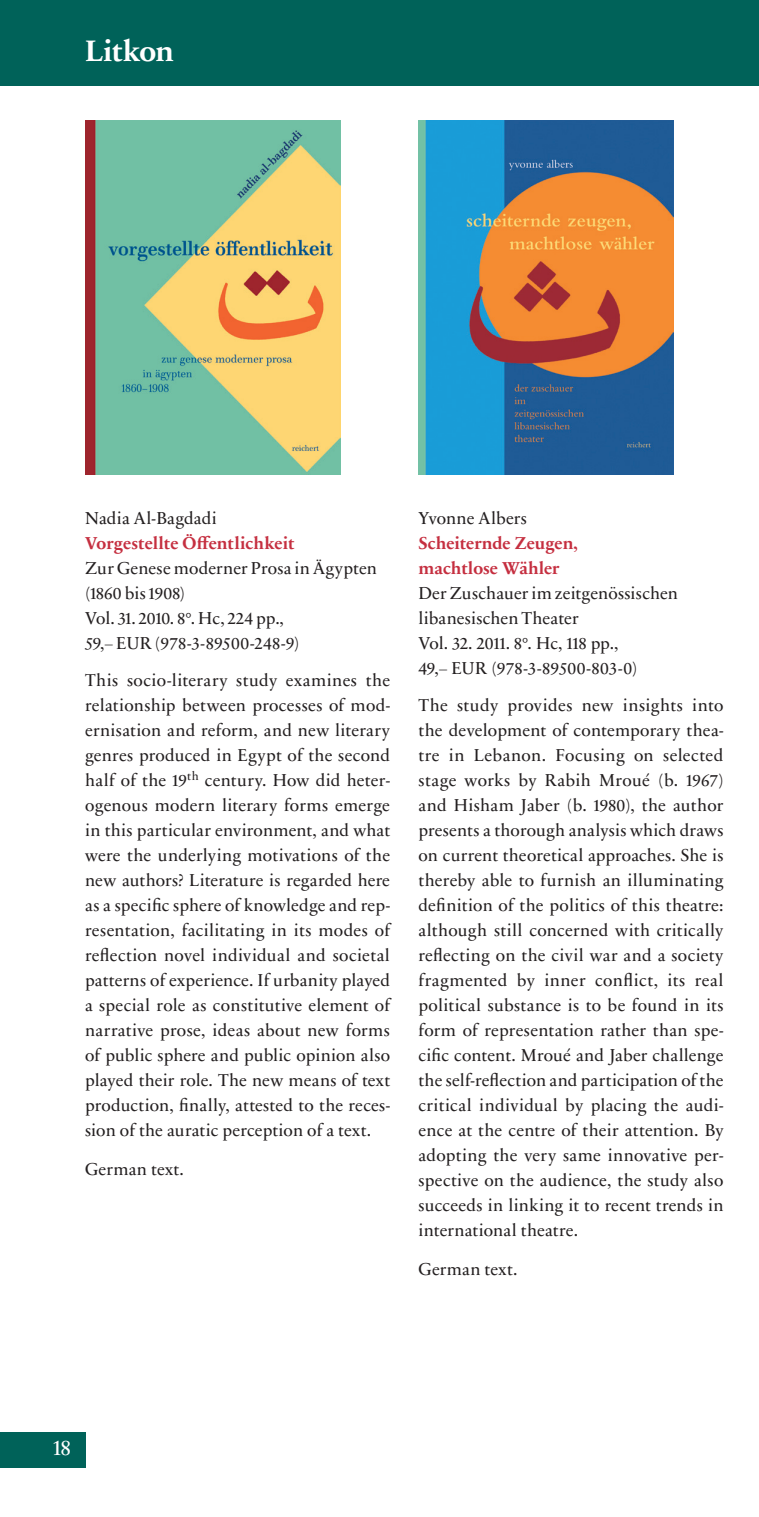
<style>
.page{position:relative;width:759px;height:1517px;background:#fff}
.page>*{position:absolute;margin:0;border:0;box-sizing:border-box;transform-origin:0 0}
.t1{font:700 30px "Sabon Next LT Pro";letter-spacing:-.015em;color:#fff}
.t2{font:22.5px "Sabon Next LT Pro";color:#fff}
.t3{font:17.5px/25px "Sabon Next LT Pro";letter-spacing:.01em;color:#231f20}
.t4{font:700 17.5px/25px "Sabon Next LT Pro";color:#c52f40}
</style>
<div class="page">
<div style="left:0;top:0;width:758px;height:85px;background:#006259"></div>
<div style="left:0;top:1431px;width:85px;height:36px;background:#006259"></div>
<img style="left:85px;top:120px;width:255px;height:355px">
<img style="left:418px;top:120px;width:255px;height:355px">
<h1 class="t1" style="left:85px;top:27px;width:90px">Litkon</h1>
<p class="t3" style="left:85px;top:504px;width:133px">Nadia Al-Bagdadi</p>
<p class="t4" style="left:85px;top:529px;width:211px">Vorgestellte Öffentlichkeit</p>
<p class="t3" style="left:85px;top:554px;width:293px">Zur Genese moderner Prosa in Ägypten (1860 bis 1908)<br>Vol. 31. 2010. 8°. Hc, 224 pp.,<br>59,− EUR (978-3-89500-248-9)</p>
<p class="t3" style="left:85px;top:666px;width:306px;text-align:justify">This socio-literary study examines the relationship between processes of mod&shy;ernisation and reform, and new literary genres produced in Egypt of the second half of the 19<sup>th</sup> century. How did heter&shy;ogenous modern literary forms emerge in this particular environment, and what were the underlying motivations of the new authors? Literature is regarded here as a specific sphere of knowledge and rep&shy;resentation, facilitating in its modes of reflection novel individual and societal patterns of experience. If urbanity played a special role as constitutive element of narrative prose, ideas about new forms of public sphere and public opinion also played their role. The new means of text production, finally, attested to the reces&shy;sion of the auratic perception of a text.</p>
<p class="t3" style="left:85px;top:1155px;width:100px">German text.</p>
<p class="t3" style="left:418px;top:504px;width:110px">Yvonne Albers</p>
<p class="t4" style="left:418px;top:529px;width:161px">Scheiternde Zeugen, machtlose Wähler</p>
<p class="t3" style="left:418px;top:579px;width:261px">Der Zuschauer im zeitgenössischen libanesischen Theater<br>Vol. 32. 2011. 8°. Hc, 118 pp.,<br>49,− EUR (978-3-89500-803-0)</p>
<p class="t3" style="left:418px;top:691px;width:306px;text-align:justify">The study provides new insights into the development of contemporary thea&shy;tre in Lebanon. Focusing on selected stage works by Rabih Mroué (b. 1967) and Hisham Jaber (b. 1980), the author presents a thorough analysis which draws on current theoretical approaches. She is thereby able to furnish an illuminating definition of the politics of this theatre: although still concerned with critically reflecting on the civil war and a society fragmented by inner conflict, its real political substance is to be found in its form of representation rather than spe&shy;cific content. Mroué and Jaber challenge the self-reflection and participation of the critical individual by placing the audi&shy;ence at the centre of their attention. By adopting the very same innovative per&shy;spective on the audience, the study also succeeds in linking it to recent trends in international theatre.</p>
<p class="t3" style="left:418px;top:1256px;width:100px">German text.</p>
<p class="t2" style="left:54px;top:1429px;width:19px">18</p>
</div>
